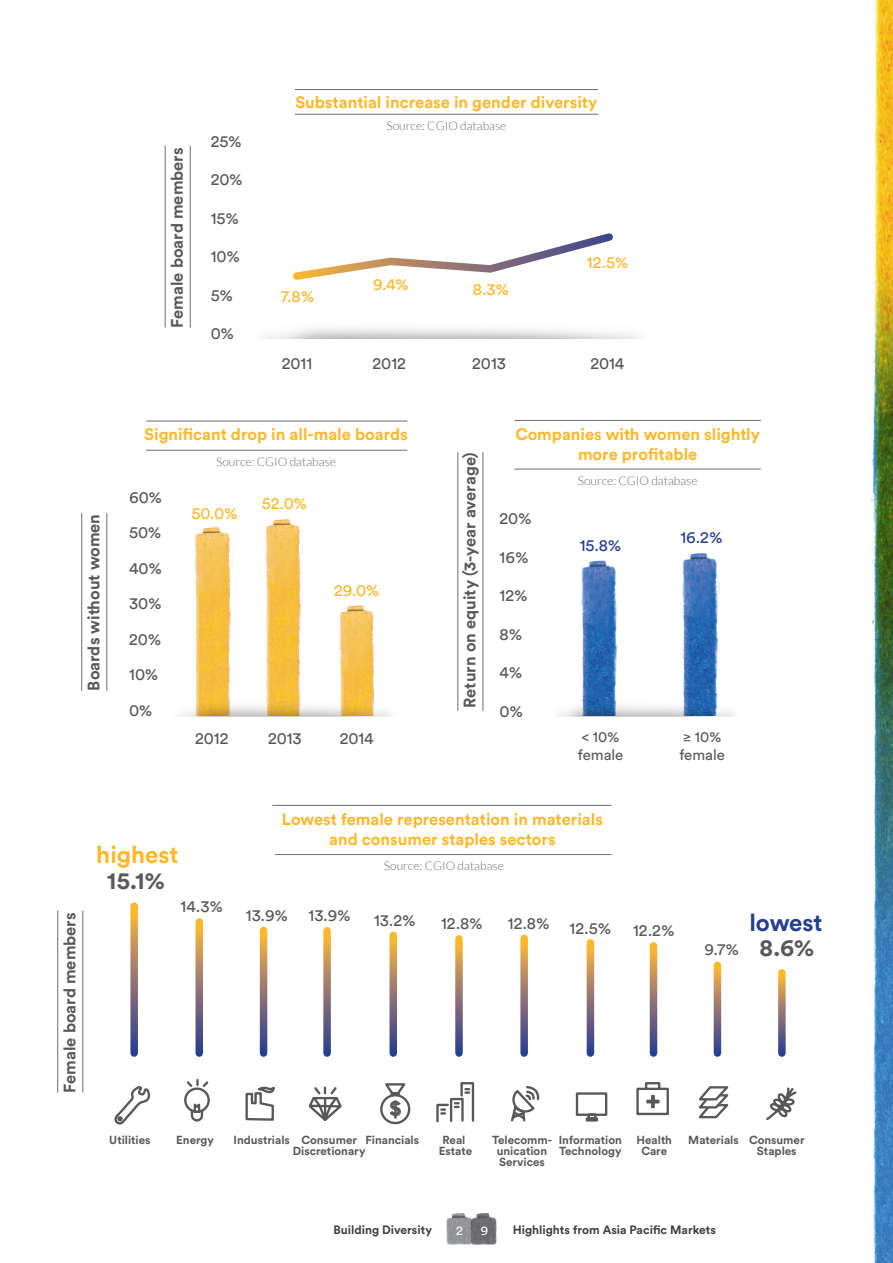
<style>
.page{position:relative;width:893px;height:1263px;background:#fff}
.page>*{position:absolute;margin:0;border:0;box-sizing:border-box;transform-origin:0 0}
.t1{font:700 24px "Circular Pro";color:#57585a}
.t2{font:700 24px "Circular Pro";color:#fdb82a}
.t3{font:700 24px "Circular Pro";color:#253f8e}
.t4{font:700 18.15px "News Gothic";color:#57585a}
.t5{font:700 16.5px/19.8px "Circular Pro";color:#fdb82a;text-align:center}
.t6{font:16.5px/35.5px "Circular Pro";color:#57585a}
.t7{font:700 16.5px "Circular Pro";color:#57585a}
.t8{font:16.5px "Circular Pro";color:#fdb82a}
.t9{font:16.5px "Circular Pro";color:#253f8e}
.t10{font:15px/17.5px "Circular Pro";color:#57585a}
.t11{font:12.75px "Circular Pro";color:#fff}
.t12{font:300 12px "Lato";color:#6c6d70}
.t13{font:700 12px "Circular Pro";color:#3e3e3f}
.t14{font:700 11.55px/10.9px "Circular Pro";color:#57585a;text-align:center}
</style>
<div class="page">
<img style="left:446px;top:1213px;width:21px;height:32px">
<img style="left:467px;top:1213px;width:30px;height:32px">
<hr style="left:295px;top:89px;width:303px;height:1px;background:#6c6d70">
<hr style="left:295px;top:114px;width:303px;height:1px;background:#6c6d70">
<hr style="left:146px;top:421px;width:261px;height:1px;background:#6c6d70">
<hr style="left:272px;top:805px;width:339px;height:1px;background:#6c6d70">
<hr style="left:515px;top:420px;width:246px;height:1px;background:#6c6d70">
<hr style="left:146px;top:450px;width:261px;height:1px;background:#6c6d70">
<hr style="left:275px;top:854px;width:336px;height:1px;background:#6c6d70">
<hr style="left:515px;top:469px;width:246px;height:1px;background:#6c6d70">
<img style="left:339px;top:605px;width:34px;height:58px">
<img style="left:196px;top:527px;width:36px;height:136px">
<img style="left:265px;top:519px;width:38px;height:144px">
<img style="left:682px;top:553px;width:38px;height:110px">
<img style="left:581px;top:560px;width:36px;height:103px">
<img style="left:179px;top:663px;width:212px;height:54px">
<img style="left:558px;top:663px;width:177px;height:54px">
<svg style="left:130px;top:906px;width:8px;height:147px"></svg>
<svg style="left:196px;top:922px;width:7px;height:131px"></svg>
<svg style="left:260px;top:930px;width:7px;height:123px"></svg>
<svg style="left:323px;top:931px;width:8px;height:122px"></svg>
<svg style="left:389px;top:935px;width:8px;height:118px"></svg>
<svg style="left:455px;top:939px;width:8px;height:114px"></svg>
<svg style="left:520px;top:938px;width:8px;height:115px"></svg>
<img style="left:876px;top:0;width:17px;height:233px">
<img style="left:872px;top:233px;width:21px;height:1030px">
<svg style="left:575px;top:1092px;width:33px;height:30px"></svg>
<svg style="left:436px;top:1082px;width:39px;height:41px"></svg>
<svg style="left:308px;top:1086px;width:34px;height:35px"></svg>
<svg style="left:184px;top:1079px;width:26px;height:43px"></svg>
<svg style="left:636px;top:1082px;width:33px;height:34px"></svg>
<svg style="left:511px;top:1086px;width:29px;height:36px"></svg>
<svg style="left:698px;top:1086px;width:31px;height:33px"></svg>
<svg style="left:766px;top:1087px;width:31px;height:33px"></svg>
<svg style="left:380px;top:1083px;width:31px;height:42px"></svg>
<svg style="left:245px;top:1086px;width:30px;height:35px"></svg>
<svg style="left:115px;top:1086px;width:36px;height:39px"></svg>
<svg style="left:293px;top:233px;width:320px;height:47px"></svg>
<svg style="left:587px;top:943px;width:7px;height:110px"></svg>
<svg style="left:650px;top:946px;width:7px;height:107px"></svg>
<svg style="left:714px;top:965px;width:7px;height:88px"></svg>
<svg style="left:778px;top:973px;width:8px;height:80px"></svg>
<hr style="left:107px;top:513px;width:1px;height:178px;background:#6c6d70">
<hr style="left:83px;top:911px;width:1px;height:181px;background:#6c6d70">
<hr style="left:483px;top:452px;width:1px;height:259px;background:#6c6d70">
<hr style="left:81px;top:513px;width:1px;height:178px;background:#6c6d70">
<hr style="left:57px;top:911px;width:1px;height:181px;background:#6c6d70">
<hr style="left:458px;top:452px;width:1px;height:259px;background:#6c6d70">
<hr style="left:190px;top:145px;width:1px;height:182px;background:#6c6d70">
<hr style="left:165px;top:145px;width:1px;height:182px;background:#6c6d70">
<p class="t7" style="left:166px;top:327px;width:182px;rotate:-90deg">Female board members</p>
<p class="t6" style="left:211px;top:123px;width:33px">25%</p>
<p class="t6" style="left:211px;top:161px;width:34px">20%</p>
<p class="t6" style="left:211px;top:200px;width:30px">15%</p>
<p class="t6" style="left:211px;top:238px;width:31px">10%</p>
<p class="t6" style="left:211px;top:277px;width:24px">5%</p>
<p class="t6" style="left:211px;top:315px;width:25px">0%</p>
<p class="t5" style="left:295px;top:91px;width:304px">Substantial increase in gender diversity</p>
<p class="t8" style="left:281px;top:285px;width:35px">7.8%</p>
<p class="t12" style="left:387px;top:119px;width:121px">Source: CGIO database</p>
<p class="t8" style="left:373px;top:273px;width:37px">9.4%</p>
<p class="t8" style="left:473px;top:278px;width:38px">8.3%</p>
<p class="t8" style="left:587px;top:251px;width:43px">12.5%</p>
<p class="t6" style="left:282px;top:344px;width:32px">2011</p>
<p class="t6" style="left:373px;top:344px;width:35px">2012</p>
<p class="t6" style="left:472px;top:344px;width:35px">2013</p>
<p class="t6" style="left:590px;top:344px;width:36px">2014</p>
<p class="t7" style="left:82px;top:691px;width:178px;rotate:-90deg">Boards without women</p>
<p class="t5" style="left:144px;top:424px;width:265px">Significant drop in all-male boards</p>
<p class="t6" style="left:129px;top:478px;width:34px">60%<br>50%<br>40%<br>30%<br>20%<br>10%<br>0%</p>
<p class="t12" style="left:216px;top:455px;width:121px">Source: CGIO database</p>
<p class="t8" style="left:191px;top:502px;width:48px">50.0%</p>
<p class="t8" style="left:262px;top:492px;width:47px">52.0%</p>
<p class="t8" style="left:334px;top:580px;width:47px">29.0%</p>
<p class="t6" style="left:195px;top:719px;width:35px">2012</p>
<p class="t6" style="left:268px;top:719px;width:35px">2013</p>
<p class="t6" style="left:340px;top:719px;width:36px">2014</p>
<p class="t7" style="left:458px;top:708px;width:257px;rotate:-90deg">Return on equity (3-year average)</p>
<p class="t5" style="left:515px;top:424px;width:246px">Companies with women slightly more profitable</p>
<p class="t6" style="left:500px;top:500px;width:34px">20%</p>
<p class="t6" style="left:500px;top:538px;width:30px">16%</p>
<p class="t6" style="left:500px;top:577px;width:30px">12%</p>
<p class="t6" style="left:500px;top:615px;width:24px">8%</p>
<p class="t6" style="left:500px;top:654px;width:24px">4%</p>
<p class="t6" style="left:500px;top:692px;width:25px">0%</p>
<p class="t12" style="left:578px;top:474px;width:121px">Source: CGIO database</p>
<p class="t9" style="left:580px;top:534px;width:43px">15.8%</p>
<p class="t9" style="left:680px;top:526px;width:44px">16.2%</p>
<p class="t10" style="left:578px;top:728px;width:47px">&lt; 10% female</p>
<p class="t10" style="left:679px;top:728px;width:47px">≥ 10% female</p>
<p class="t7" style="left:58px;top:1092px;width:182px;rotate:-90deg">Female board members</p>
<h1 class="t2" style="left:96px;top:838px;width:84px">highest</h1>
<h1 class="t1" style="left:107px;top:864px;width:60px">15.1%</h1>
<p class="t6" style="left:181px;top:888px;width:44px">14.3%</p>
<p class="t5" style="left:282px;top:809px;width:322px">Lowest female representation in materials and consumer staples sectors</p>
<p class="t12" style="left:384px;top:860px;width:121px">Source: CGIO database</p>
<p class="t6" style="left:246px;top:897px;width:106px">13.9% 13.9%</p>
<p class="t6" style="left:374px;top:901px;width:43px">13.2%</p>
<p class="t6" style="left:441px;top:905px;width:43px">12.8%</p>
<p class="t6" style="left:508px;top:907px;width:105px">12.8% 12.5%</p>
<p class="t6" style="left:633px;top:912px;width:43px">12.2%</p>
<p class="t6" style="left:704px;top:931px;width:36px">9.7%</p>
<h1 class="t3" style="left:749px;top:906px;width:75px">lowest</h1>
<h1 class="t1" style="left:759px;top:931px;width:56px">8.6%</h1>
<p class="t4" style="left:389px;top:1098px;width:14px">$</p>
<p class="t14" style="left:109px;top:1134px;width:43px">Utilities</p>
<p class="t14" style="left:234px;top:1134px;width:58px">Industrials</p>
<p class="t14" style="left:365px;top:1134px;width:55px">Financials</p>
<p class="t14" style="left:492px;top:1134px;width:62px">Telecomm&shy;unication<br>Services</p>
<p class="t14" style="left:757px;top:1134px;width:49px;text-align:left;text-indent:-69px">Materials Consumer<br>Staples</p>
<p class="t14" style="left:559px;top:1134px;width:65px;text-align:left">Information<br>Technology</p>
<p class="t14" style="left:176px;top:1134px;width:39px">Energy</p>
<p class="t14" style="left:637px;top:1134px;width:37px">Health<br>Care</p>
<p class="t14" style="left:439px;top:1134px;width:35px">Real<br>Estate</p>
<p class="t14" style="left:293px;top:1134px;width:74px">Consumer<br>Discretionary</p>
<p class="t13" style="left:333px;top:1222px;width:100px">Building Diversity</p>
<p class="t11" style="left:456px;top:1222px;width:8px">2</p>
<p class="t11" style="left:481px;top:1222px;width:9px">9</p>
<p class="t13" style="left:513px;top:1222px;width:205px">Highlights from Asia Pacific Markets</p>
</div>
